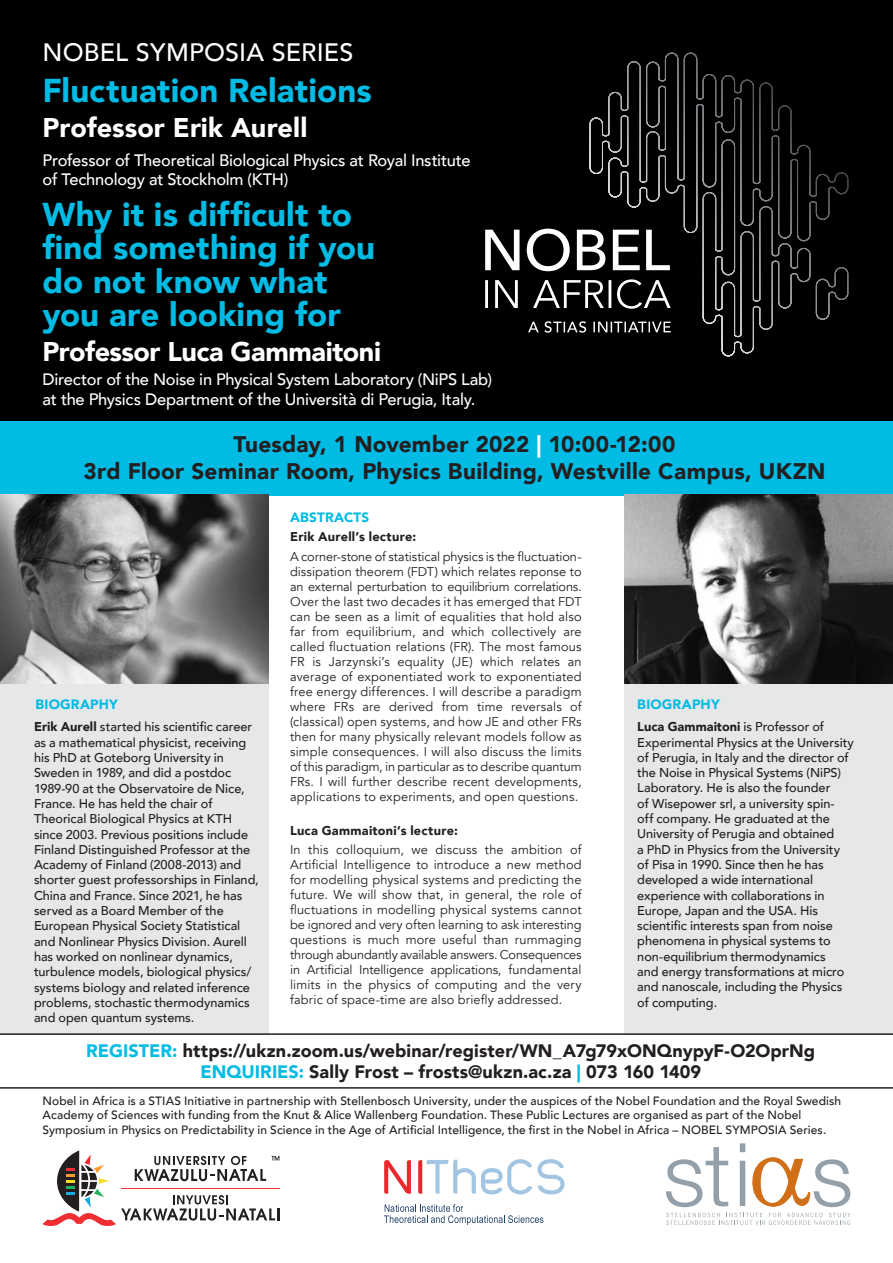
<style>
.page{position:relative;width:893px;height:1263px;background:#fff}
.page>*{position:absolute;margin:0;border:0;box-sizing:border-box;transform-origin:0 0}
.t1{font:900 33px/33px "Avenir";color:#00bbe4}
.t2{font:900 27px "Avenir";letter-spacing:-.01em;color:#fff}
.t3{font:500 25.2px "Avenir";letter-spacing:.005em;color:#fff}
.t4{font:900 22.5px "Avenir";letter-spacing:.015em;color:#231f20}
.t5{font:900 18px "Avenir";color:#231f20}
.t6{font:500 16.5px/19.8px "Avenir";letter-spacing:-.015em;color:#fff}
.t7{font:900 13.5px "Avenir";letter-spacing:.015em;color:#00bbe4}
.t8{font:12.75px/15px "Avenir";letter-spacing:.015em;color:#231f20;text-align:justify}
.t9{font:500 12.75px/15.3px "Avenir";letter-spacing:-.005em;color:#231f20}
.t10{font:900 12.75px "Avenir";letter-spacing:.02em;color:#231f20}
.t11{font:500 12px/14.4px "Avenir";letter-spacing:.01em;color:#231f20}
.s1{color:#fff}
.s2{font-weight:900}
.s3{color:#00bbe4}
</style>
<div class="page">
<div style="left:0;top:0;width:893px;height:421px;background:#000"></div>
<svg style="left:485px;top:280px;width:33px;height:28px"></svg>
<svg style="left:533px;top:279px;width:138px;height:30px"></svg>
<svg style="left:528px;top:321px;width:143px;height:12px"></svg>
<svg style="left:485px;top:53px;width:351px;height:218px"></svg>
<div style="left:0;top:421px;width:893px;height:74px;background:#00bbe4"></div>
<div style="left:0;top:495px;width:269px;height:540px;background:#e6e7e9"></div>
<div style="left:624px;top:495px;width:269px;height:540px;background:#e6e7e9"></div>
<img style="left:624px;top:494px;width:269px;height:190px">
<img style="left:0;top:494px;width:269px;height:190px">
<svg style="left:384px;top:1204px;width:159px;height:21px"></svg>
<svg style="left:384px;top:1160px;width:27px;height:34px"></svg>
<svg style="left:418px;top:1159px;width:114px;height:35px"></svg>
<svg style="left:538px;top:1159px;width:26px;height:35px"></svg>
<svg style="left:666px;top:1147px;width:62px;height:60px"></svg>
<svg style="left:740px;top:1143px;width:110px;height:64px"></svg>
<svg style="left:666px;top:1213px;width:184px;height:12px"></svg>
<svg style="left:42px;top:1150px;width:238px;height:76px"></svg>
<hr style="left:121px;top:1188px;width:159px;height:1px;background:#ee2e33">
<hr style="left:0;top:1087px;width:893px;height:2px;background:#231f20">
<hr style="left:0;top:1033px;width:893px;height:2px;background:#231f20">
<p class="t3" style="left:43px;top:31px;width:313px">NOBEL SYMPOSIA SERIES</p>
<p class="t1" style="left:43px;top:73px;width:331px">Fluctuation Relations</p>
<p class="t2" style="left:43px;top:105px;width:266px">Professor Erik Aurell</p>
<p class="t6" style="left:43px;top:149px;width:430px">Professor of Theoretical Biological Physics at Royal Institute of Technology at Stockholm (KTH)</p>
<p class="t1" style="left:43px;top:198px;width:334px">Why it is difficult to find something if you do not know what you are looking for</p>
<p class="t2" style="left:43px;top:328px;width:340px">Professor Luca Gammaitoni</p>
<p class="t6" style="left:43px;top:368px;width:451px">Director of the Noise in Physical System Laboratory (NiPS Lab) at the Physics Department of the Università di Perugia, Italy.</p>
<p class="t4" style="left:234px;top:424px;width:443px">Tuesday, 1 November 2022 <span class="s1">|</span> 10:00-12:00</p>
<p class="t4" style="left:83px;top:451px;width:743px">3rd Floor Seminar Room, Physics Building, Westville Campus, UKZN</p>
<p class="t7" style="left:290px;top:506px;width:81px">ABSTRACTS</p>
<p class="t10" style="left:290px;top:526px;width:128px">Erik Aurell’s lecture:</p>
<p class="t8" style="left:290px;top:549px;width:293px">A corner-stone of statistical physics is the fluctuation&shy;dissipation theorem (FDT) which relates reponse to an external perturbation to equilibrium correlations.<br>Over the last two decades it has emerged that FDT can be seen as a limit of equalities that hold also far from equilibrium, and which collectively are called fluctuation relations (FR). The most famous FR is Jarzynski’s equality (JE) which relates an average of exponentiated work to exponentiated free energy differences. I will describe a paradigm where FRs are derived from time reversals of (classical) open systems, and how JE and other FRs then for many physically relevant models follow as simple consequences. I will also discuss the limits of this paradigm, in particular as to describe quantum FRs. I will further describe recent developments, applications to experiments, and open questions.</p>
<p class="t10" style="left:290px;top:819px;width:169px">Luca Gammaitoni’s lecture:</p>
<p class="t8" style="left:290px;top:842px;width:293px">In this colloquium, we discuss the ambition of Artificial Intelligence to introduce a new method for modelling physical systems and predicting the future. We will show that, in general, the role of fluctuations in modelling physical systems cannot be ignored and very often learning to ask interesting questions is much more useful than rummaging through abundantly available answers. Consequences in Artificial Intelligence applications, fundamental limits in the physics of computing and the very fabric of space-time are also briefly addressed.</p>
<p class="t7" style="left:35px;top:693px;width:84px">BIOGRAPHY</p>
<p class="t7" style="left:637px;top:693px;width:84px">BIOGRAPHY</p>
<p class="t9" style="left:637px;top:718px;width:218px"><span class="s2">Luca Gammaitoni</span> is Professor of Experimental Physics at the University of Perugia, in Italy and the director of the Noise in Physical Systems (NiPS)<br>Laboratory. He is also the founder<br>of Wisepower srl, a university spin&shy;off company. He graduated at the University of Perugia and obtained<br>a PhD in Physics from the University of Pisa in 1990. Since then he has developed a wide international experience with collaborations in Europe, Japan and the USA. His scientific interests span from noise phenomena in physical systems to non-equilibrium thermodynamics<br>and energy transformations at micro and nanoscale, including the Physics of computing.</p>
<p class="t9" style="left:34px;top:719px;width:226px"><span class="s2">Erik Aurell</span> started his scientific career as a mathematical physicist, receiving his PhD at Goteborg University in Sweden in 1989, and did a postdoc 1989-90 at the Observatoire de Nice, France. He has held the chair of Theorical Biological Physics at KTH since 2003. Previous positions include Finland Distinguished Professor at the Academy of Finland (2008-2013) and shorter guest professorships in Finland, China and France. Since 2021, he has served as a Board Member of the European Physical Society Statistical and Nonlinear Physics Division. Aurell has worked on nonlinear dynamics, turbulence models, biological physics/ systems biology and related inference problems, stochastic thermodynamics and open quantum systems.</p>
<p class="t5" style="left:86px;top:1035px;width:730px"><span class="s3">REGISTER:</span> https://ukzn.zoom.us/webinar/register/WN_A7g79xONQnypyF-O2OprNg</p>
<p class="t5" style="left:200px;top:1056px;width:502px"><span class="s3">ENQUIRIES:</span> Sally Frost – frosts@ukzn.ac.za <span class="s3">|</span> 073 160 1409</p>
<p class="t11" style="left:43px;top:1093px;width:800px">Nobel in Africa is a STIAS Initiative in partnership with Stellenbosch University, under the auspices of the Nobel Foundation and the Royal Swedish<br>Academy of Sciences with funding from the Knut &amp; Alice Wallenberg Foundation. These Public Lectures are organised as part of the Nobel<br>Symposium in Physics on Predictability in Science in the Age of Artificial Intelligence, the first in the Nobel in Africa – NOBEL SYMPOSIA Series.</p>
</div>
